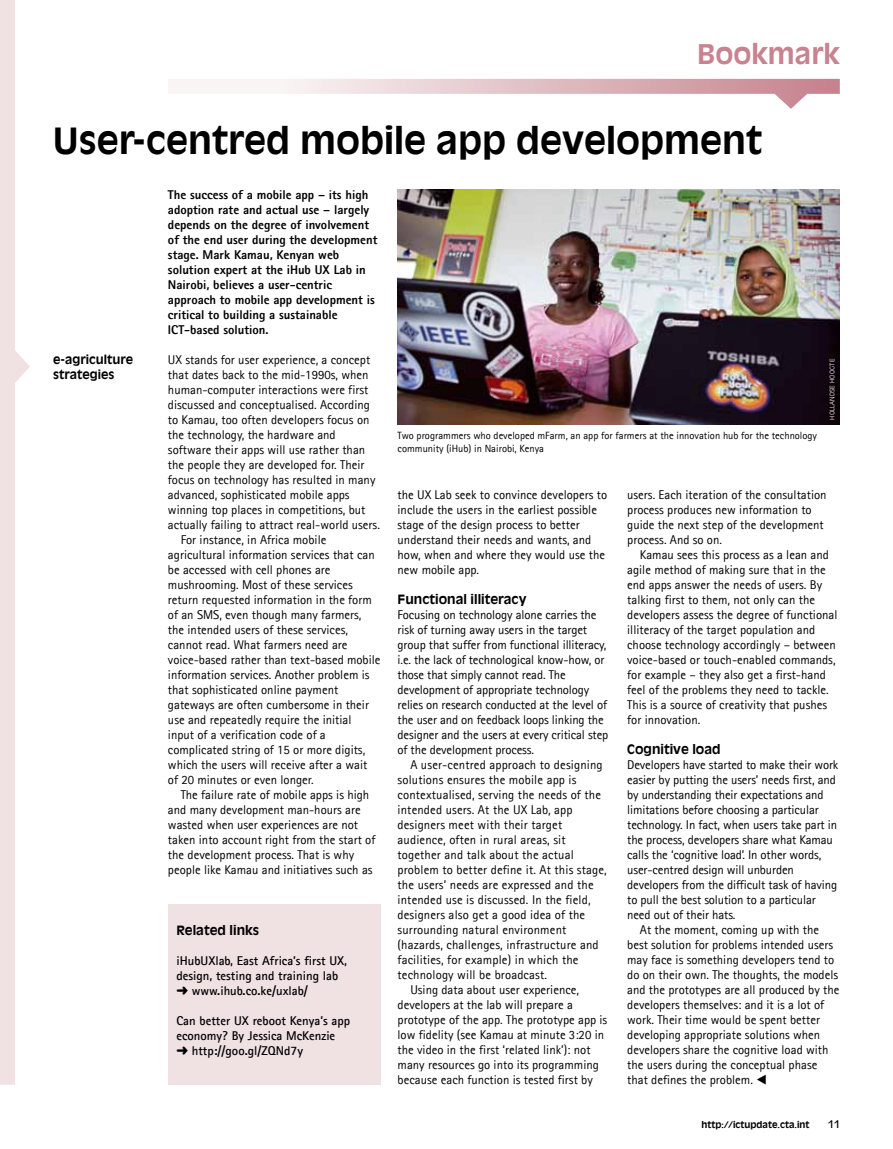
<style>
.page{position:relative;width:893px;height:1149px;background:#fff}
.page>*{position:absolute;margin:0;border:0;box-sizing:border-box;transform-origin:0 0}
.t1{font:700 36px "Antique Olive LT";color:#000}
.t2{font:700 27px "Antique Olive LT";color:#c7838f}
.t3{font:12.75px/15px "Agfa Rotis Sans Serif";color:#000}
.t4{font:800 12.75px/15px "Agfa Rotis Sans Serif";color:#000}
.t5{font:700 12.75px/15px "Agfa Rotis Sans Serif";color:#000}
.t6{font:700 12.75px "Antique Olive LT";color:#000}
.t7{font:700 12px/15px "Antique Olive LT";color:#000}
.t8{font:10.5px/12.8px "Agfa Rotis Sans Serif";color:#000}
.t9{font:10.5px "Antique Olive LT";color:#000}
.t10{font:700 9px "Antique Olive LT";color:#000}
.t11{font:300 6.3px "Antique Olive LT";letter-spacing:.03em;color:#fff}
</style>
<div class="page">
<svg style="left:168px;top:79px;width:672px;height:30px"></svg>
<svg style="left:0;top:0;width:30px;height:1084px"></svg>
<img style="left:398px;top:190px;width:442px;height:234px">
<div style="left:168px;top:904px;width:213px;height:180px;background:#f0e1e3"></div>
<h2 class="t2" style="left:697px;top:37px;width:144px">Bookmark</h2>
<h1 class="t1" style="left:53px;top:118px;width:711px">User-centred mobile app development</h1>
<p class="t4" style="left:168px;top:187px;width:211px">The success of a mobile app – its high adoption rate and actual use – largely depends on the degree of involvement of the end user during the development stage. Mark Kamau, Kenyan web solution expert at the iHub UX Lab in Nairobi, believes a user-centric approach to mobile app development is critical to building a sustainable ICT-based solution.</p>
<p class="t3" style="left:168px;top:352px;width:204px">UX stands for user experience, a concept</p>
<p class="t3" style="left:168px;top:367px;width:202px">that dates back to the mid-1990s, when</p>
<p class="t3" style="left:168px;top:382px;width:202px">human-computer interactions were first</p>
<p class="t3" style="left:168px;top:397px;width:204px">discussed and conceptualised. According</p>
<p class="t3" style="left:168px;top:412px;width:203px">to Kamau, too often developers focus on</p>
<p class="t3" style="left:168px;top:427px;width:169px">the technology, the hardware and</p>
<p class="t3" style="left:168px;top:442px;width:199px">software their apps will use rather than</p>
<p class="t3" style="left:168px;top:457px;width:198px">the people they are developed for. Their</p>
<p class="t3" style="left:168px;top:472px;width:209px">focus on technology has resulted in many</p>
<p class="t3" style="left:168px;top:487px;width:183px">advanced, sophisticated mobile apps</p>
<p class="t3" style="left:168px;top:502px;width:199px">winning top places in competitions, but</p>
<p class="t3" style="left:168px;top:517px;width:213px">actually failing to attract real-world users.</p>
<p class="t3" style="left:181px;top:532px;width:147px">For instance, in Africa mobile</p>
<p class="t3" style="left:168px;top:547px;width:208px">agricultural information services that can</p>
<p class="t3" style="left:168px;top:562px;width:164px">be accessed with cell phones are</p>
<p class="t3" style="left:168px;top:577px;width:186px">mushrooming. Most of these services</p>
<p class="t3" style="left:168px;top:592px;width:205px">return requested information in the form</p>
<p class="t3" style="left:168px;top:607px;width:195px">of an SMS, even though many farmers,</p>
<p class="t3" style="left:168px;top:622px;width:182px">the intended users of these services,</p>
<p class="t3" style="left:168px;top:637px;width:181px">cannot read. What farmers need are</p>
<p class="t3" style="left:168px;top:652px;width:214px">voice-based rather than text-based mobile</p>
<p class="t3" style="left:168px;top:667px;width:203px">information services. Another problem is</p>
<p class="t3" style="left:168px;top:682px;width:172px">that sophisticated online payment</p>
<p class="t3" style="left:168px;top:697px;width:203px">gateways are often cumbersome in their</p>
<p class="t3" style="left:168px;top:712px;width:185px">use and repeatedly require the initial</p>
<p class="t3" style="left:168px;top:727px;width:159px">input of a verification code of a</p>
<p class="t3" style="left:168px;top:742px;width:199px">complicated string of 15 or more digits,</p>
<p class="t3" style="left:168px;top:757px;width:201px">which the users will receive after a wait</p>
<p class="t3" style="left:168px;top:772px;width:147px">of 20 minutes or even longer.</p>
<p class="t3" style="left:181px;top:787px;width:190px">The failure rate of mobile apps is high</p>
<p class="t3" style="left:168px;top:802px;width:194px">and many development man-hours are</p>
<p class="t3" style="left:168px;top:817px;width:192px">wasted when user experiences are not</p>
<p class="t3" style="left:168px;top:832px;width:209px">taken into account right from the start of</p>
<p class="t3" style="left:168px;top:847px;width:188px">the development process. That is why</p>
<p class="t3" style="left:168px;top:862px;width:206px">people like Kamau and initiatives such as</p>
<p class="t7" style="left:53px;top:352px;width:82px">e-agriculture strategies</p>
<p class="t11" style="left:828px;top:420px;width:62px;rotate:-90deg">Hollandse Hoogte</p>
<p class="t8" style="left:398px;top:429px;width:421px">Two programmers who developed mFarm, an app for farmers at the innovation hub for the technology community (iHub) in Nairobi, Kenya</p>
<p class="t3" style="left:627px;top:486px;width:201px">users. Each iteration of the consultation process produces new information to guide the next step of the development process. And so on.</p>
<p class="t3" style="left:627px;top:546px;width:212px;text-indent:13px">Kamau sees this process as a lean and agile method of making sure that in the end apps answer the needs of users. By talking first to them, not only can the developers assess the degree of functional illiteracy of the target population and choose technology accordingly – between voice-based or touch-enabled commands, for example – they also get a first-hand feel of the problems they need to tackle.<br>This is a source of creativity that pushes for innovation.</p>
<p class="t6" style="left:627px;top:741px;width:95px">Cognitive load</p>
<p class="t3" style="left:627px;top:756px;width:213px">Developers have started to make their work</p>
<p class="t3" style="left:627px;top:771px;width:210px">easier by putting the users’ needs first, and</p>
<p class="t3" style="left:627px;top:786px;width:198px">by understanding their expectations and</p>
<p class="t3" style="left:627px;top:801px;width:193px">limitations before choosing a particular</p>
<p class="t3" style="left:627px;top:816px;width:212px">technology. In fact, when users take part in</p>
<p class="t3" style="left:627px;top:831px;width:207px">the process, developers share what Kamau</p>
<p class="t3" style="left:627px;top:846px;width:196px">calls the ‘cognitive load’. In other words,</p>
<p class="t3" style="left:627px;top:861px;width:168px">user-centred design will unburden</p>
<p class="t3" style="left:627px;top:876px;width:212px">developers from the difficult task of having</p>
<p class="t3" style="left:627px;top:891px;width:190px">to pull the best solution to a particular</p>
<p class="t3" style="left:627px;top:906px;width:110px">need out of their hats.</p>
<p class="t3" style="left:640px;top:921px;width:181px">At the moment, coming up with the</p>
<p class="t3" style="left:627px;top:936px;width:208px">best solution for problems intended users</p>
<p class="t3" style="left:627px;top:951px;width:208px">may face is something developers tend to</p>
<p class="t3" style="left:627px;top:966px;width:212px">do on their own. The thoughts, the models</p>
<p class="t3" style="left:627px;top:981px;width:214px">and the prototypes are all produced by the</p>
<p class="t3" style="left:627px;top:996px;width:199px">developers themselves: and it is a lot of</p>
<p class="t3" style="left:627px;top:1011px;width:194px">work. Their time would be spent better</p>
<p class="t3" style="left:627px;top:1026px;width:195px">developing appropriate solutions when</p>
<p class="t3" style="left:627px;top:1041px;width:203px">developers share the cognitive load with</p>
<p class="t3" style="left:627px;top:1056px;width:192px">the users during the conceptual phase</p>
<p class="t3" style="left:627px;top:1071px;width:141px">that defines the problem. ◀</p>
<p class="t3" style="left:398px;top:487px;width:211px">the UX Lab seek to convince developers to include the users in the earliest possible stage of the design process to better understand their needs and wants, and how, when and where they would use the new mobile app.</p>
<p class="t6" style="left:398px;top:591px;width:130px">Functional illiteracy</p>
<p class="t3" style="left:398px;top:607px;width:212px">Focusing on technology alone carries the risk of turning away users in the target group that suffer from functional illiteracy, i.e. the lack of technological know-how, or those that simply cannot read. The development of appropriate technology relies on research conducted at the level of the user and on feedback loops linking the designer and the users at every critical step of the development process.</p>
<p class="t3" style="left:410px;top:757px;width:194px">A user-centred approach to designing</p>
<p class="t3" style="left:398px;top:772px;width:180px">solutions ensures the mobile app is</p>
<p class="t3" style="left:398px;top:787px;width:205px">contextualised, serving the needs of the</p>
<p class="t3" style="left:398px;top:802px;width:177px">intended users. At the UX Lab, app</p>
<p class="t3" style="left:398px;top:817px;width:166px">designers meet with their target</p>
<p class="t3" style="left:398px;top:831px;width:170px">audience, often in rural areas, sit</p>
<p class="t3" style="left:398px;top:846px;width:178px">together and talk about the actual</p>
<p class="t3" style="left:398px;top:861px;width:211px">problem to better define it. At this stage,</p>
<p class="t3" style="left:398px;top:876px;width:198px">the users’ needs are expressed and the</p>
<p class="t3" style="left:398px;top:891px;width:195px">intended use is discussed. In the field,</p>
<p class="t3" style="left:398px;top:906px;width:189px">designers also get a good idea of the</p>
<p class="t3" style="left:398px;top:921px;width:170px">surrounding natural environment</p>
<p class="t3" style="left:398px;top:936px;width:203px">(hazards, challenges, infrastructure and</p>
<p class="t3" style="left:398px;top:951px;width:182px">facilities, for example) in which the</p>
<p class="t3" style="left:398px;top:966px;width:151px">technology will be broadcast.</p>
<p class="t3" style="left:410px;top:981px;width:170px">Using data about user experience,</p>
<p class="t3" style="left:398px;top:996px;width:177px">developers at the lab will prepare a</p>
<p class="t3" style="left:398px;top:1011px;width:211px">prototype of the app. The prototype app is</p>
<p class="t3" style="left:398px;top:1026px;width:208px">low fidelity (see Kamau at minute 3:20 in</p>
<p class="t3" style="left:398px;top:1041px;width:195px">the video in the first ‘related link’): not</p>
<p class="t3" style="left:398px;top:1056px;width:203px">many resources go into its programming</p>
<p class="t3" style="left:398px;top:1071px;width:197px">because each function is tested first by</p>
<p class="t6" style="left:176px;top:921px;width:84px">Related links</p>
<p class="t5" style="left:176px;top:952px;width:172px">iHubUXlab, East Africa’s first UX, design, testing and training lab ➜ www.ihub.co.ke/uxlab/</p>
<p class="t5" style="left:176px;top:1012px;width:175px">Can better UX reboot Kenya’s app economy? By Jessica McKenzie ➜ http://goo.gl/ZQNd7y</p>
<p class="t10" style="left:702px;top:1118px;width:110px">http://ictupdate.cta.int</p>
<p class="t9" style="left:828px;top:1117px;width:13px">11</p>
</div>
